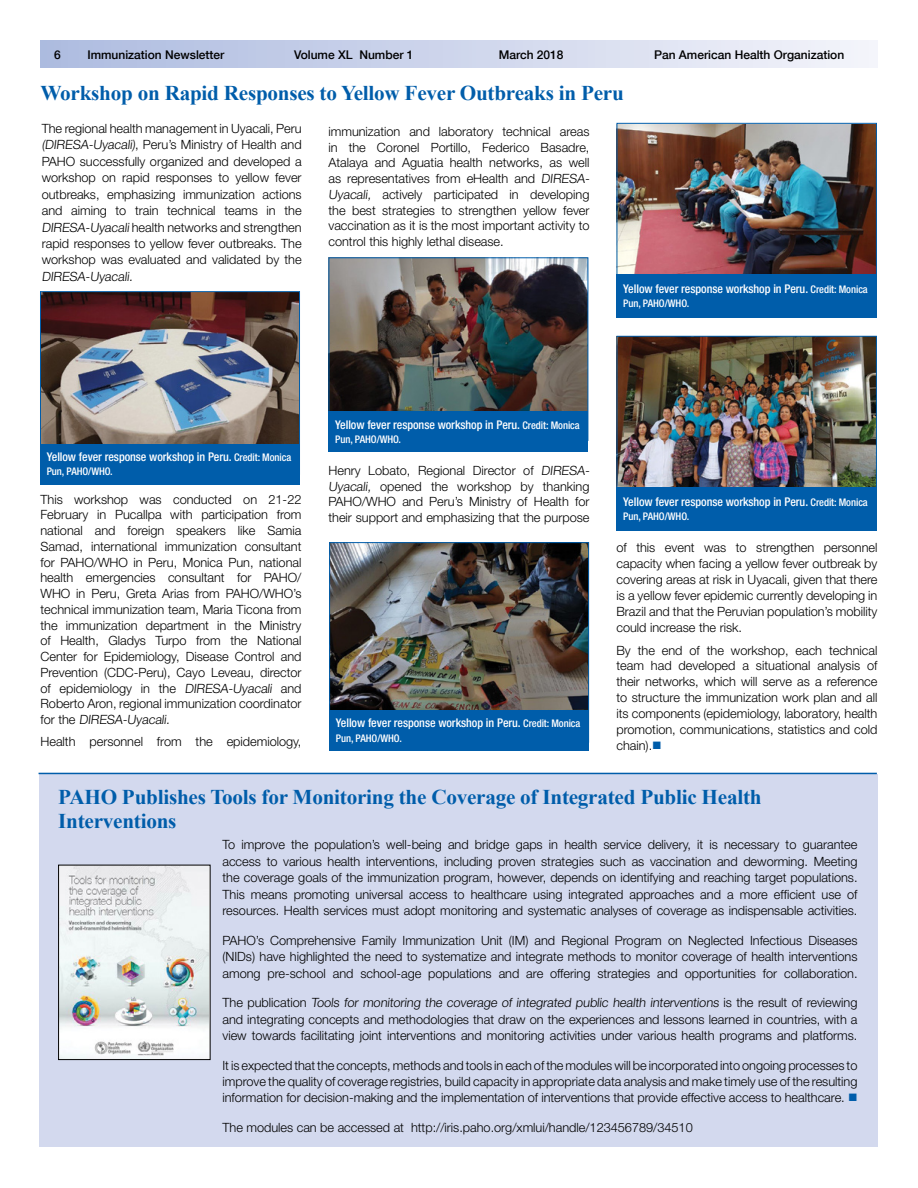
<style>
.page{position:relative;width:918px;height:1188px;background:#fff}
.page>*{position:absolute;margin:0;border:0;box-sizing:border-box;transform-origin:0 0}
.t1{font:700 21px/24px "Times New Roman";letter-spacing:-.01em;color:#005daa}
.t2{font:300 12.75px/15.8px "Helvetica Neue";color:#000;text-align:justify}
.t3{font:500 condensed 12px "Helvetica Neue";letter-spacing:-.005em;color:#fff}
.t4{font:500 12px "Helvetica Neue";color:#000}
.t5{font:500 condensed 10.5px "Helvetica Neue";letter-spacing:-.005em;color:#fff}
.s1{font-size:10.5px}
.s2{color:#005daa}
</style>
<div class="page">
<div style="left:40px;top:40px;width:838px;height:28px;background:linear-gradient(to right,#acbadf,#f3f4fa)"></div>
<div style="left:39px;top:774px;width:839px;height:373px;background:#d3d9ee"></div>
<img style="left:42px;top:293px;width:256px;height:151px">
<div style="left:40px;top:291px;width:260px;height:184px;border:1px solid #005daa"></div>
<div style="left:40px;top:444px;width:260px;height:40px;background:#005daa"></div>
<img style="left:618px;top:125px;width:257px;height:149px">
<div style="left:616px;top:123px;width:261px;height:194px;border:1px solid #005daa"></div>
<div style="left:616px;top:274px;width:261px;height:43px;background:#005daa"></div>
<hr style="left:39px;top:773px;width:838px;height:1px;background:#005daa">
<img style="left:60px;top:867px;width:148px;height:191px">
<div style="left:58px;top:865px;width:152px;height:195px;border:1px solid #000"></div>
<img style="left:330px;top:259px;width:256px;height:153px">
<div style="left:328px;top:257px;width:260px;height:184px;border:1px solid #005daa"></div>
<div style="left:328px;top:412px;width:260px;height:40px;background:#005daa"></div>
<img style="left:618px;top:338px;width:257px;height:149px">
<div style="left:616px;top:336px;width:261px;height:194px;border:1px solid #005daa"></div>
<div style="left:616px;top:487px;width:261px;height:43px;background:#005daa"></div>
<img style="left:331px;top:544px;width:256px;height:167px">
<div style="left:329px;top:542px;width:260px;height:201px;border:1px solid #005daa"></div>
<div style="left:329px;top:711px;width:260px;height:40px;background:#005daa"></div>
<p class="t4" style="left:54px;top:45px;width:8px">6</p>
<p class="t4" style="left:87px;top:45px;width:139px">Immunization Newsletter</p>
<p class="t4" style="left:294px;top:45px;width:121px">Volume XL Number 1</p>
<p class="t4" style="left:499px;top:45px;width:66px">March 2018</p>
<p class="t4" style="left:654px;top:45px;width:192px">Pan American Health Organization</p>
<h1 class="t1" style="left:40px;top:80px;width:585px">Workshop on Rapid Responses to Yellow Fever Outbreaks in Peru</h1>
<p class="t2" style="left:42px;top:120px;width:261px;line-height:16.5px">The regional health management in Uyacali, Peru (DIRESA-Uyacali), Peru’s Ministry of Health and PAHO successfully organized and developed a workshop on rapid responses to yellow fever outbreaks, emphasizing immunization actions and aiming to train technical teams in the DIRESA-Uyacali health networks and strengthen rapid responses to yellow fever outbreaks. The workshop was evaluated and validated by the DIRESA-Uyacali.</p>
<p class="t2" style="left:328px;top:123px;width:264px;text-align:left">immunization and laboratory technical areas in the Coronel Portillo, Federico Basadre, Atalaya and Aguatia health networks, as well as representatives from eHealth and DIRESA-Uyacali, actively participated in developing the best strategies to strengthen yellow fever vaccination as it is the most important activity to control this highly lethal disease.</p>
<p class="t3" style="left:623px;top:281px;width:246px">Yellow fever response workshop in Peru. <span class="s1">Credit: Monica</span></p>
<p class="t5" style="left:623px;top:297px;width:67px">Pun, PAHO/WHO.</p>
<p class="t3" style="left:47px;top:450px;width:246px">Yellow fever response workshop in Peru. <span class="s1">Credit: Monica</span></p>
<p class="t5" style="left:47px;top:465px;width:67px">Pun, PAHO/WHO.</p>
<p class="t2" style="left:40px;top:491px;width:263px">This workshop was conducted on 21-22<br>February in Pucallpa with participation from national and foreign speakers like Samia Samad, international immunization consultant for PAHO/WHO in Peru, Monica Pun, national health emergencies consultant for PAHO/ WHO in Peru, Greta Arias from PAHO/WHO’s technical immunization team, Maria Ticona from the immunization department in the Ministry of Health, Gladys Turpo from the National Center for Epidemiology, Disease Control and Prevention (CDC-Peru), Cayo Leveau, director of epidemiology in the DIRESA-Uyacali and Roberto Aron, regional immunization coordinator for the DIRESA-Uyacali.</p>
<p class="t2" style="left:40px;top:734px;width:263px">Health personnel from the epidemiology,</p>
<p class="t3" style="left:335px;top:417px;width:246px">Yellow fever response workshop in Peru. <span class="s1">Credit: Monica</span></p>
<p class="t5" style="left:335px;top:433px;width:67px">Pun, PAHO/WHO.</p>
<p class="t2" style="left:328px;top:462px;width:264px;text-align:left">Henry Lobato, Regional Director of DIRESA-Uyacali, opened the workshop by thanking PAHO/WHO and Peru’s Ministry of Health for their support and emphasizing that the purpose</p>
<p class="t3" style="left:336px;top:716px;width:246px">Yellow fever response workshop in Peru. <span class="s1">Credit: Monica</span></p>
<p class="t5" style="left:336px;top:732px;width:67px">Pun, PAHO/WHO.</p>
<p class="t3" style="left:623px;top:494px;width:246px">Yellow fever response workshop in Peru. <span class="s1">Credit: Monica</span></p>
<p class="t5" style="left:623px;top:510px;width:67px">Pun, PAHO/WHO.</p>
<p class="t2" style="left:616px;top:539px;width:263px">of this event was to strengthen personnel capacity when facing a yellow fever outbreak by covering areas at risk in Uyacali, given that there is a yellow fever epidemic currently developing in Brazil and that the Peruvian population’s mobility could increase the risk.</p>
<p class="t2" style="left:616px;top:642px;width:263px">By the end of the workshop, each technical team had developed a situational analysis of their networks, which will serve as a reference to structure the immunization work plan and all its components (epidemiology, laboratory, health promotion, communications, statistics and cold chain).<span class="s2">■</span></p>
<h1 class="t1" style="left:58px;top:784px;width:705px">PAHO Publishes Tools for Monitoring the Coverage of Integrated Public Health<br>Interventions</h1>
<p class="t2" style="left:222px;top:836px;width:637px;line-height:16.5px">To improve the population’s well-being and bridge gaps in health service delivery, it is necessary to guarantee access to various health interventions, including proven strategies such as vaccination and deworming. Meeting the coverage goals of the immunization program, however, depends on identifying and reaching target populations.<br>This means promoting universal access to healthcare using integrated approaches and a more efficient use of resources. Health services must adopt monitoring and systematic analyses of coverage as indispensable activities.</p>
<p class="t2" style="left:222px;top:932px;width:637px;line-height:16.5px">PAHO’s Comprehensive Family Immunization Unit (IM) and Regional Program on Neglected Infectious Diseases (NIDs) have highlighted the need to systematize and integrate methods to monitor coverage of health interventions among pre-school and school-age populations and are offering strategies and opportunities for collaboration.</p>
<p class="t2" style="left:222px;top:994px;width:637px;line-height:16.5px">The publication Tools for monitoring the coverage of integrated public health interventions is the result of reviewing and integrating concepts and methodologies that draw on the experiences and lessons learned in countries, with a view towards facilitating joint interventions and monitoring activities under various health programs and platforms.</p>
<p class="t2" style="left:222px;top:1056px;width:637px;line-height:16.5px">It is expected that the concepts, methods and tools in each of the modules will be incorporated into ongoing processes to improve the quality of coverage registries, build capacity in appropriate data analysis and make timely use of the resulting information for decision-making and the implementation of interventions that provide effective access to healthcare. <span class="s2">■</span></p>
<p class="t2" style="left:222px;top:1119px;width:472px">The modules can be accessed at http://iris.paho.org/xmlui/handle/123456789/34510</p>
</div>
